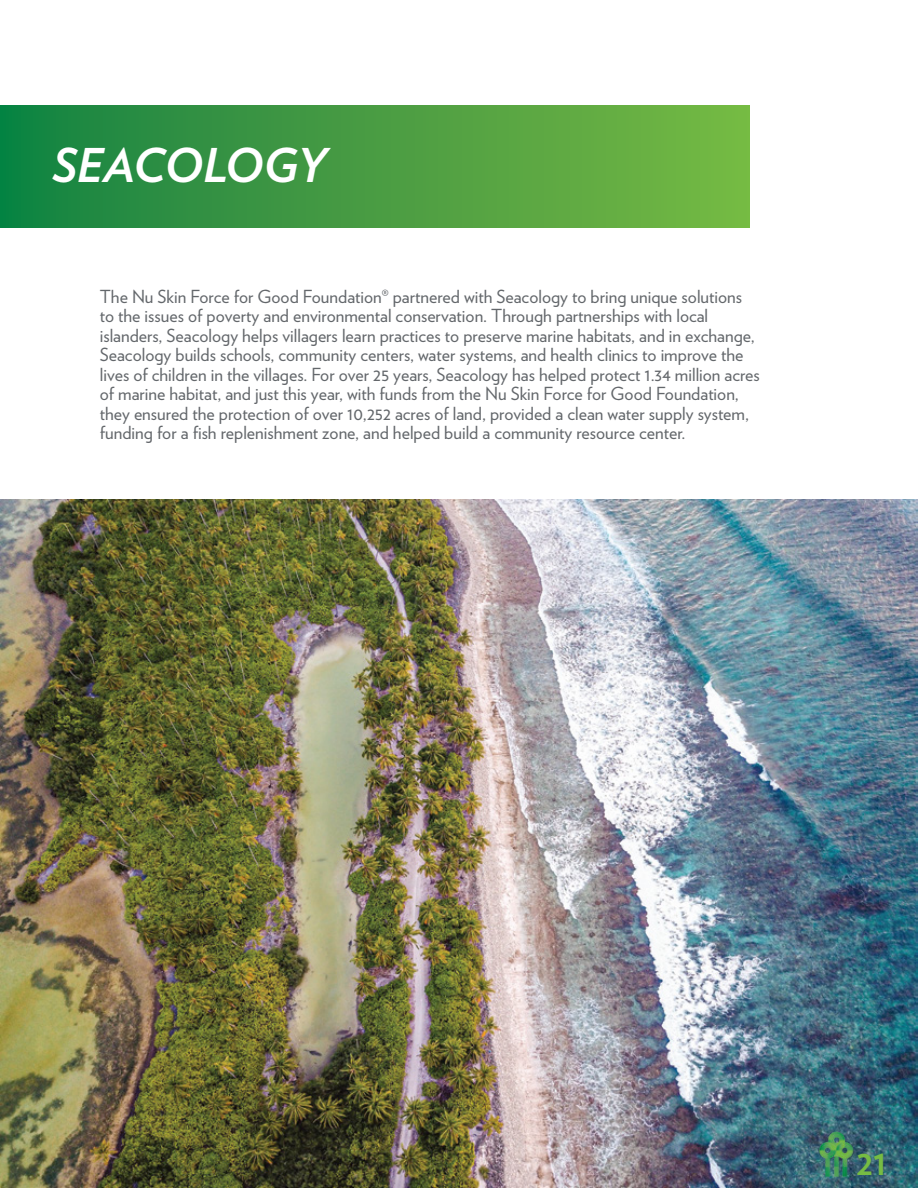
<style>
.page{position:relative;width:918px;height:1188px;background:#fff}
.page>*{position:absolute;margin:0;border:0;box-sizing:border-box;transform-origin:0 0}
.t1{font:italic 700 46.5px "Verlag";letter-spacing:-.015em;color:#fff}
.t2{font:700 36px "Verlag";color:#76bc43}
.t3{font:18px/19.5px "Verlag";color:#63676b}
</style>
<div class="page">
<div style="left:0;top:105px;width:749px;height:122px;background:linear-gradient(to right,#148243,#79b843)"></div>
<img style="left:0;top:500px;width:918px;height:688px">
<img style="left:811px;top:1123px;width:55px;height:56px">
<h1 class="t1" style="left:52px;top:128px;width:276px">SEACOLOGY</h1>
<p class="t3" style="left:100px;top:286px;width:662px">The Nu Skin Force for Good Foundation® partnered with Seacology to bring unique solutions to the issues of poverty and environmental conservation. Through partnerships with local islanders, Seacology helps villagers learn practices to preserve marine habitats, and in exchange, Seacology builds schools, community centers, water systems, and health clinics to improve the lives of children in the villages. For over 25 years, Seacology has helped protect 1.34 million acres of marine habitat, and just this year, with funds from the Nu Skin Force for Good Foundation, they ensured the protection of over 10,252 acres of land, provided a clean water supply system, funding for a fish replenishment zone, and helped build a community resource center.</p>
<h2 class="t2" style="left:857px;top:1134px;width:32px">21</h2>
</div>
